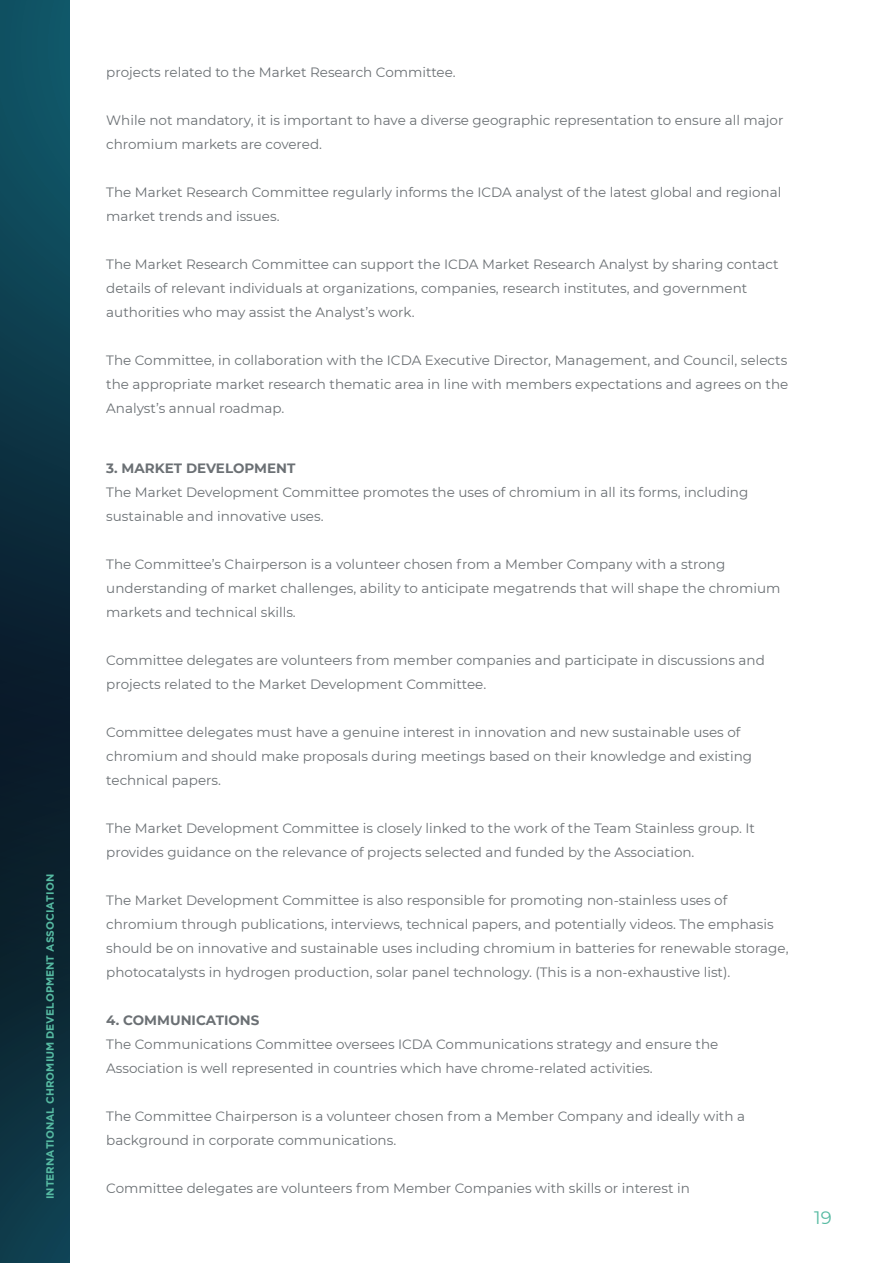
<style>
.page{position:relative;width:893px;height:1263px;background:#fff}
.page>*{position:absolute;margin:0;border:0;box-sizing:border-box;transform-origin:0 0}
.t1{font:18px "Montserrat";color:#56baa2}
.t2{font:13.5px/24px "Montserrat";color:#6b7074}
.t3{font:700 13.5px "Montserrat";color:#6b7074}
.t4{font:700 10.5px "Gotham";color:#56baa2}
</style>
<div class="page">
<svg style="left:0;top:0;width:69px;height:1263px;background:#0c3342"></svg>
<p class="t4" style="left:44px;top:1199px;width:327px;rotate:-90deg">INTERNATIONAL CHROMIUM DEVELOPMENT ASSOCIATION</p>
<p class="t2" style="left:106px;top:60px;width:351px">projects related to the Market Research Committee.</p>
<p class="t2" style="left:106px;top:108px;width:679px">While not mandatory, it is important to have a diverse geographic representation to ensure all major chromium markets are covered.</p>
<p class="t2" style="left:106px;top:180px;width:677px">The Market Research Committee regularly informs the ICDA analyst of the latest global and regional market trends and issues.</p>
<p class="t2" style="left:106px;top:252px;width:674px">The Market Research Committee can support the ICDA Market Research Analyst by sharing contact details of relevant individuals at organizations, companies, research institutes, and government authorities who may assist the Analyst’s work.</p>
<p class="t2" style="left:106px;top:348px;width:684px;text-align:justify">The Committee, in collaboration with the ICDA Executive Director, Management, and Council, selects the appropriate market research thematic area in line with members expectations and agrees on the Analyst’s annual roadmap.</p>
<p class="t3" style="left:106px;top:458px;width:191px">3. MARKET DEVELOPMENT</p>
<p class="t2" style="left:106px;top:480px;width:644px">The Market Development Committee promotes the uses of chromium in all its forms, including sustainable and innovative uses.</p>
<p class="t2" style="left:106px;top:552px;width:676px">The Committee’s Chairperson is a volunteer chosen from a Member Company with a strong understanding of market challenges, ability to anticipate megatrends that will shape the chromium markets and technical skills.</p>
<p class="t2" style="left:106px;top:648px;width:660px">Committee delegates are volunteers from member companies and participate in discussions and projects related to the Market Development Committee.</p>
<p class="t2" style="left:106px;top:720px;width:647px">Committee delegates must have a genuine interest in innovation and new sustainable uses of chromium and should make proposals during meetings based on their knowledge and existing technical papers.</p>
<p class="t2" style="left:106px;top:816px;width:650px">The Market Development Committee is closely linked to the work of the Team Stainless group. It provides guidance on the relevance of projects selected and funded by the Association.</p>
<p class="t2" style="left:106px;top:888px;width:684px">The Market Development Committee is also responsible for promoting non-stainless uses of chromium through publications, interviews, technical papers, and potentially videos. The emphasis should be on innovative and sustainable uses including chromium in batteries for renewable storage, photocatalysts in hydrogen production, solar panel technology. (This is a non-exhaustive list).</p>
<p class="t3" style="left:106px;top:1010px;width:155px">4. COMMUNICATIONS</p>
<p class="t2" style="left:106px;top:1032px;width:613px">The Communications Committee oversees ICDA Communications strategy and ensure the<br>Association is well represented in countries which have chrome-related activities.</p>
<p class="t2" style="left:106px;top:1104px;width:640px">The Committee Chairperson is a volunteer chosen from a Member Company and ideally with a background in corporate communications.</p>
<p class="t2" style="left:106px;top:1176px;width:585px">Committee delegates are volunteers from Member Companies with skills or interest in</p>
<h1 class="t1" style="left:814px;top:1205px;width:19px">19</h1>
</div>
